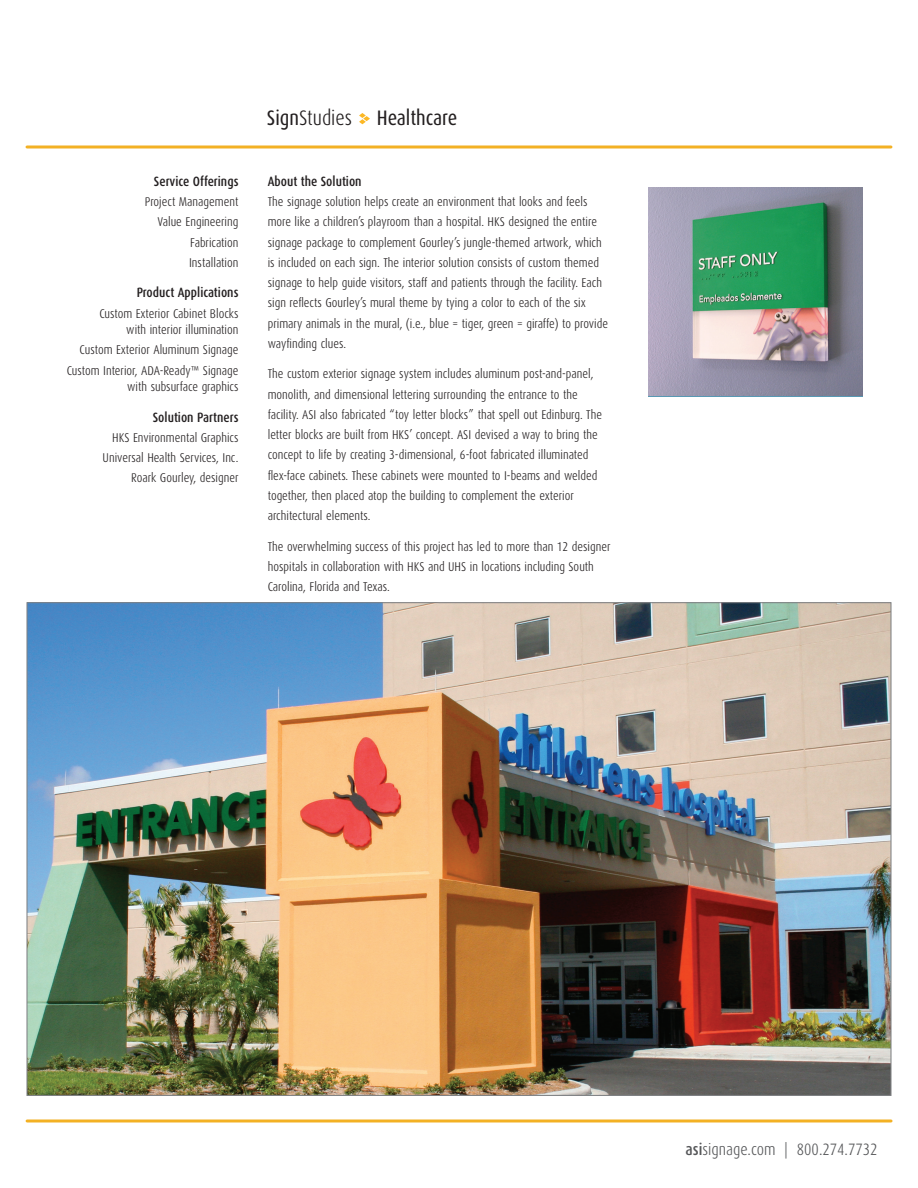
<style>
.page{position:relative;width:918px;height:1188px;background:#fff}
.page>*{position:absolute;margin:0;border:0;box-sizing:border-box;transform-origin:0 0}
.t1{font:300 21px "Dax Condensed";color:#231f20}
.t2{font:21px "Dax Condensed";color:#231f20}
.t3{font:300 16.5px "Dax Condensed";color:#57585a}
.MOD_CS_Side_Tab_Titl{font:500 13.5px "Dax Condensed";color:#231f20}
.HD_About_Solution{font:500 13.5px "Dax Condensed";color:#231f20}
.Product_Body_text{font:500 13.5px "Dax Condensed";color:#231f20}
.MOD_Body_Copy{font:300 12.75px/20.2px "Dax Condensed";color:#231f20}
.MOD_CS_Side_Tab{font:300 12.75px "Dax Condensed";color:#231f20}
.s1{font-weight:400}
.s2{font-weight:500}
</style>
<div class="page">
<img style="left:28px;top:604px;width:862px;height:490px">
<img style="left:648px;top:187px;width:215px;height:209px">
<svg style="left:359px;top:113px;width:11px;height:11px"></svg>
<hr style="left:27px;top:146px;width:864px;height:2px;background:#f3b124">
<hr style="left:27px;top:1119px;width:864px;height:3px;background:#f3b124">
<p class="MOD_CS_Side_Tab_Titl" style="left:154px;top:174px;width:86px">Service Offerings</p>
<p class="MOD_CS_Side_Tab" style="left:145px;top:195px;width:95px">Project Management</p>
<p class="MOD_CS_Side_Tab" style="left:157px;top:215px;width:83px">Value Engineering</p>
<p class="MOD_CS_Side_Tab" style="left:190px;top:235px;width:50px">Fabrication</p>
<p class="MOD_CS_Side_Tab" style="left:189px;top:256px;width:51px">Installation</p>
<p class="MOD_CS_Side_Tab_Titl" style="left:137px;top:285px;width:103px">Product Applications</p>
<p class="MOD_CS_Side_Tab" style="left:99px;top:306px;width:141px">Custom Exterior Cabinet Blocks</p>
<p class="MOD_CS_Side_Tab" style="left:126px;top:323px;width:114px">with interior illumination</p>
<p class="MOD_CS_Side_Tab" style="left:80px;top:343px;width:160px">Custom Exterior Aluminum Signage</p>
<p class="MOD_CS_Side_Tab" style="left:67px;top:363px;width:173px">Custom Interior, ADA-Ready™ Signage</p>
<p class="MOD_CS_Side_Tab" style="left:127px;top:380px;width:113px">with subsurface graphics</p>
<p class="Product_Body_text" style="left:153px;top:410px;width:87px">Solution Partners</p>
<p class="MOD_CS_Side_Tab" style="left:112px;top:431px;width:128px">HKS Environmental Graphics</p>
<p class="MOD_CS_Side_Tab" style="left:103px;top:451px;width:137px">Universal Health Services, Inc.</p>
<p class="MOD_CS_Side_Tab" style="left:131px;top:471px;width:109px">Roark Gourley, designer</p>
<h1 class="t1" style="left:267px;top:106px;width:87px"><span class="s1">Sign</span>Studies</h1>
<p class="t2" style="left:377px;top:106px;width:82px">Healthcare</p>
<p class="HD_About_Solution" style="left:268px;top:174px;width:95px">About the Solution</p>
<p class="MOD_Body_Copy" style="left:268px;top:192px;width:342px">The signage solution helps create an environment that looks and feels more like a children’s playroom than a hospital. HKS designed the entire signage package to complement Gourley’s jungle-themed artwork, which is included on each sign. The interior solution consists of custom themed signage to help guide visitors, staff and patients through the facility. Each sign reflects Gourley’s mural theme by tying a color to each of the six primary animals in the mural, (i.e., blue = tiger, green = giraffe) to provide wayfinding clues.</p>
<p class="MOD_Body_Copy" style="left:268px;top:364px;width:336px">The custom exterior signage system includes aluminum post-and-panel, monolith, and dimensional lettering surrounding the entrance to the facility. ASI also fabricated “toy letter blocks” that spell out Edinburg. The letter blocks are built from HKS’ concept. ASI devised a way to bring the concept to life by creating 3-dimensional, 6-foot fabricated illuminated flex-face cabinets. These cabinets were mounted to I-beams and welded together, then placed atop the building to complement the exterior architectural elements.</p>
<p class="MOD_Body_Copy" style="left:268px;top:536px;width:344px">The overwhelming success of this project has led to more than 12 designer hospitals in collaboration with HKS and UHS in locations including South<br>Carolina, Florida and Texas.</p>
<p class="t3" style="left:686px;top:1140px;width:193px"><span class="s2">asi</span>signage.com | 800.274.7732</p>
</div>
